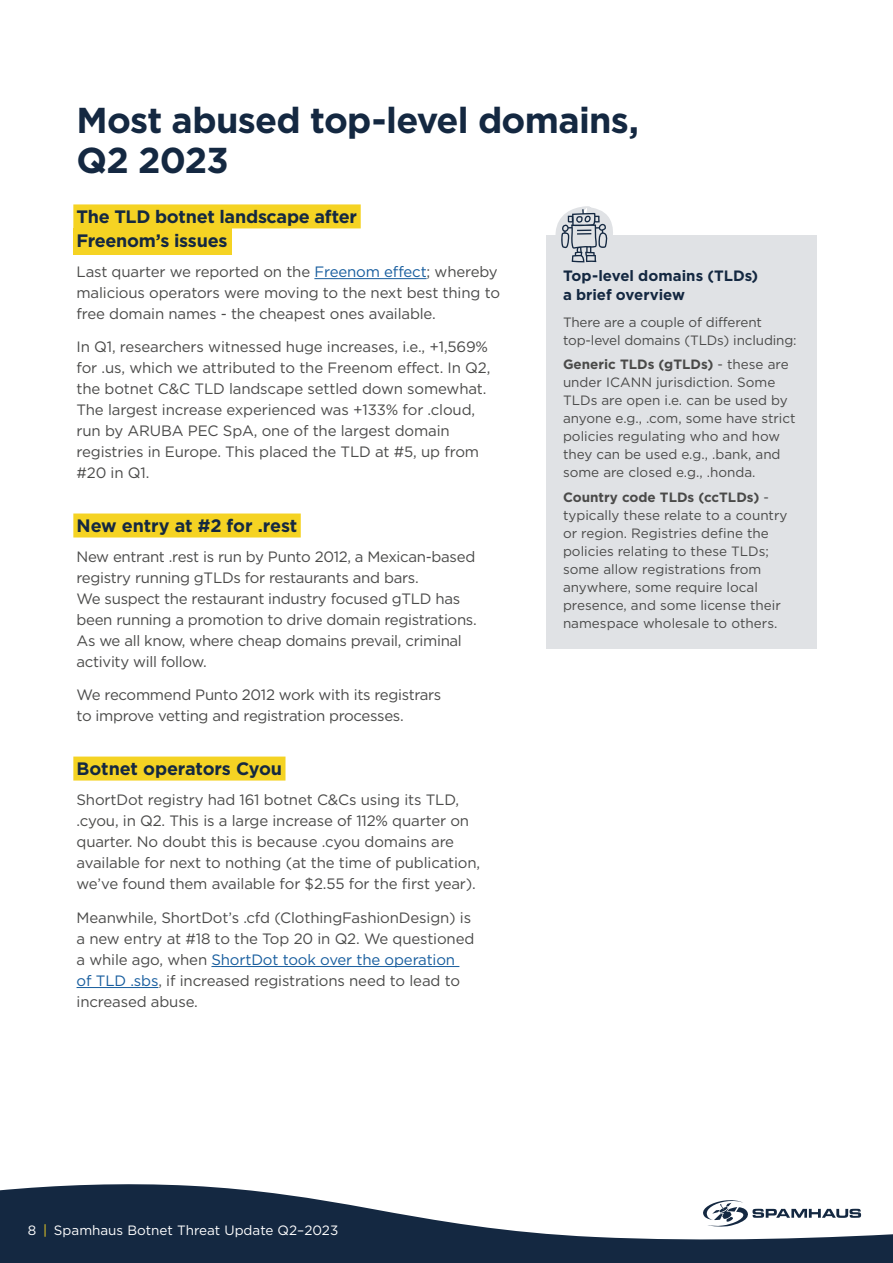
<style>
.page{position:relative;width:893px;height:1263px;background:#fff}
.page>*{position:absolute;margin:0;border:0;box-sizing:border-box;transform-origin:0 0}
.Page_heading{font:700 36px/40.5px "Gotham";letter-spacing:-.02em;color:#142841}
.Subhead{font:700 18px/24px "Gotham";letter-spacing:-.015em;color:#142841}
.Body{font:15px/21px "Gotham";letter-spacing:-.01em;color:#4a4a49}
.Caption_heading{font:700 15px/19.5px "Gotham";color:#142841}
.t1{font:13.5px/18px "Gotham";color:#4a4a49}
.t2{font:13.5px "Gotham";color:#fff}
.s1{color:#175d9e}
.s2{font-weight:700}
.s3{color:#f5d323}
</style>
<div class="page">
<svg style="left:0;top:1184px;width:893px;height:79px;fill:#142841"></svg>
<svg style="left:702px;top:1199px;width:159px;height:28px"></svg>
<div style="left:73px;top:229px;width:158px;height:26px;background:#f5d323"></div>
<div style="left:73px;top:204px;width:288px;height:24px;background:#f5d323"></div>
<hr style="left:314px;top:278px;width:113px;height:1px;background:#175d9e">
<div style="left:73px;top:513px;width:228px;height:24px;background:#f5d323"></div>
<div style="left:73px;top:756px;width:212px;height:24px;background:#f5d323"></div>
<hr style="left:211px;top:966px;width:248px;height:1px;background:#175d9e">
<hr style="left:77px;top:987px;width:81px;height:1px;background:#175d9e">
<div style="left:546px;top:236px;width:270px;height:413px;background:#e0e2e5"></div>
<svg style="left:550px;top:206px;width:61px;height:57px"></svg>
<p class="Page_heading" style="left:77px;top:99px;width:564px">Most abused top-level domains,<br>Q2 2023</p>
<p class="Subhead" style="left:77px;top:204px;width:282px">The TLD botnet landscape after<br>Freenom’s issues</p>
<p class="Body" style="left:77px;top:261px;width:425px">Last quarter we reported on the <span class="s1">Freenom effect</span>; whereby malicious operators were moving to the next best thing to free domain names - the cheapest ones available.</p>
<p class="Body" style="left:77px;top:336px;width:415px">In Q1, researchers witnessed huge increases, i.e., +1,569% for .us, which we attributed to the Freenom effect. In Q2, the botnet C&amp;C TLD landscape settled down somewhat.<br>The largest increase experienced was +133% for .cloud, run by ARUBA PEC SpA, one of the largest domain registries in Europe. This placed the TLD at #5, up from #20 in Q1.</p>
<p class="Subhead" style="left:77px;top:513px;width:222px">New entry at #2 for .rest</p>
<p class="Body" style="left:77px;top:546px;width:402px">New entrant .rest is run by Punto 2012, a Mexican-based registry running gTLDs for restaurants and bars.<br>We suspect the restaurant industry focused gTLD has been running a promotion to drive domain registrations.<br>As we all know, where cheap domains prevail, criminal activity will follow.</p>
<p class="Body" style="left:77px;top:684px;width:366px">We recommend Punto 2012 work with its registrars to improve vetting and registration processes.</p>
<p class="Subhead" style="left:77px;top:756px;width:207px">Botnet operators Cyou</p>
<p class="Body" style="left:77px;top:789px;width:405px">ShortDot registry had 161 botnet C&amp;Cs using its TLD, .cyou, in Q2. This is a large increase of 112% quarter on quarter. No doubt this is because .cyou domains are available for next to nothing (at the time of publication, we’ve found them available for $2.55 for the first year).</p>
<p class="Body" style="left:77px;top:906px;width:399px">Meanwhile, ShortDot’s .cfd (ClothingFashionDesign) is a new entry at #18 to the Top 20 in Q2. We questioned a while ago, when <span class="s1">ShortDot took over the operation<br>of TLD .sbs</span>, if increased registrations need to lead to increased abuse.</p>
<p class="Caption_heading" style="left:563px;top:265px;width:197px">Top-level domains (TLDs) a brief overview</p>
<p class="t1" style="left:563px;top:313px;width:235px">There are a couple of different top-level domains (TLDs) including:</p>
<p class="t1" style="left:563px;top:355px;width:234px"><span class="s2">Generic TLDs (gTLDs)</span> - these are under ICANN jurisdiction. Some<br>TLDs are open i.e. can be used by anyone e.g., .com, some have strict policies regulating who and how they can be used e.g., .bank, and some are closed e.g., .honda.</p>
<p class="t1" style="left:563px;top:488px;width:226px"><span class="s2">Country code TLDs (ccTLDs)</span> - typically these relate to a country or region. Registries define the policies relating to these TLDs; some allow registrations from anywhere, some require local presence, and some license their namespace wholesale to others.</p>
<p class="t2" style="left:28px;top:1223px;width:312px">8 <span class="s3">|</span> Spamhaus Botnet Threat Update Q2–2023</p>
</div>
